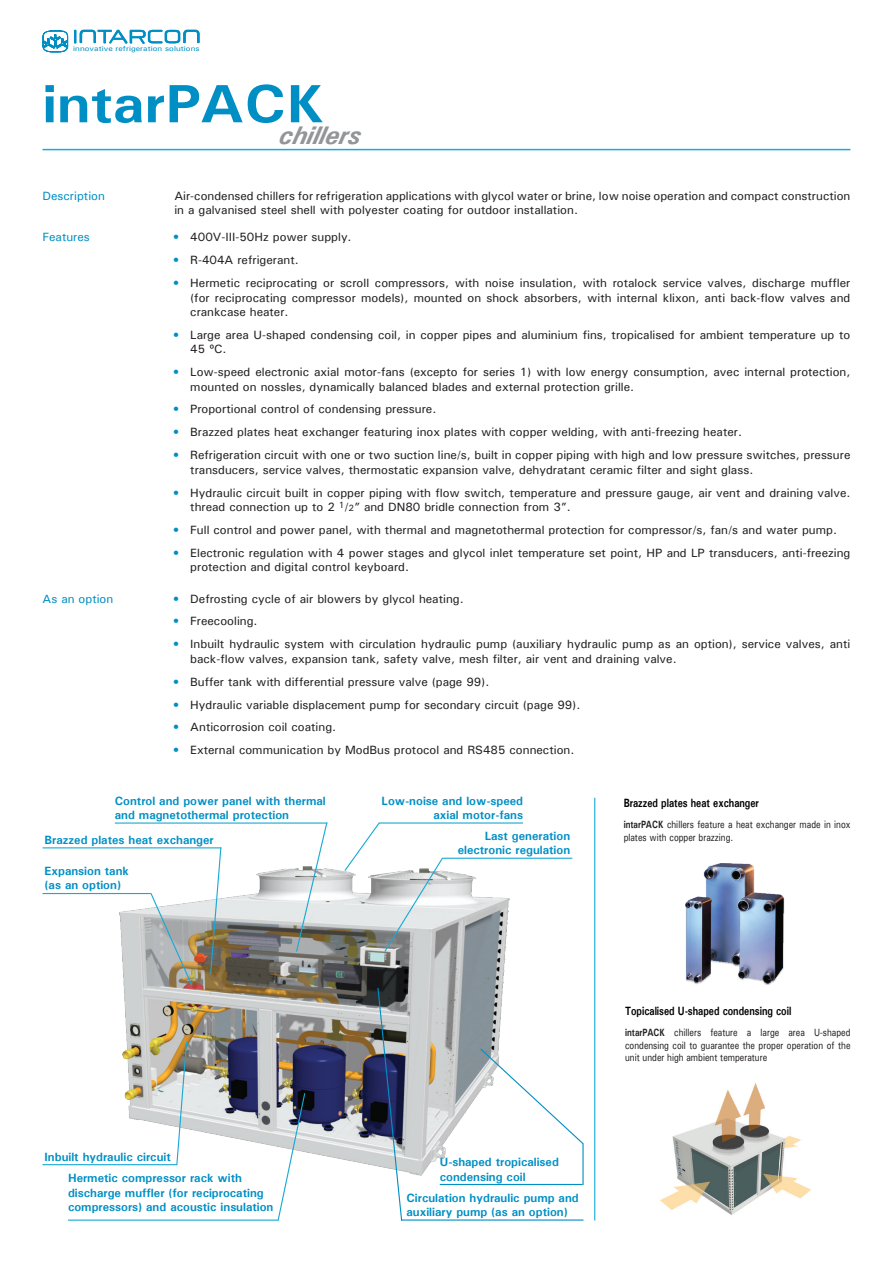
<style>
.page{position:relative;width:893px;height:1263px;background:#fff}
.page>*{position:absolute;margin:0;border:0;box-sizing:border-box;transform-origin:0 0}
.t1{font:700 54px "Univers";color:#008fc5;scale:1.1 1}
.t2{font:500 12px/14.4px "Univers";color:#231f20}
.t3{font:700 12px/14.4px "Univers";color:#008fc5}
.t4{font:700 12px "Univers";color:#000;scale:.8 1}
.t5{font:500 12px "Univers";color:#008fc5}
.t6{font:500 10.5px/12.3px "Univers";color:#231f20;scale:.8 1}
.t7{font:500 7.2px "Univers";letter-spacing:.005em;color:#008fc5;scale:1.15 1}
.s1{color:#008fc5}
.s2{font-size:9px}
.s3{font-weight:700}
</style>
<div class="page">
<hr style="left:43px;top:149px;width:807px;height:1px;background:#18a9d5">
<svg style="left:42px;top:30px;width:158px;height:23px"></svg>
<img style="left:685px;top:863px;width:98px;height:121px">
<hr style="left:594px;top:798px;width:1px;height:422px;background:#18a9d5">
<img style="left:119px;top:868px;width:391px;height:308px">
<hr style="left:442px;top:858px;width:130px;height:1px;background:#18a9d5">
<hr style="left:440px;top:1184px;width:143px;height:1px;background:#008fc5">
<svg style="left:479px;top:1047px;width:104px;height:98px"></svg>
<hr style="left:401px;top:1219px;width:182px;height:1px;background:#008fc5">
<svg style="left:377px;top:987px;width:26px;height:234px"></svg>
<hr style="left:379px;top:822px;width:144px;height:1px;background:#18a9d5">
<svg style="left:343px;top:822px;width:101px;height:131px"></svg>
<hr style="left:115px;top:822px;width:212px;height:2px;background:#18a9d5">
<svg style="left:295px;top:822px;width:33px;height:131px"></svg>
<hr style="left:43px;top:847px;width:178px;height:1px;background:#18a9d5">
<svg style="left:209px;top:847px;width:13px;height:128px"></svg>
<hr style="left:43px;top:1164px;width:134px;height:1px;background:#18a9d5">
<svg style="left:176px;top:1041px;width:12px;height:125px"></svg>
<hr style="left:68px;top:1219px;width:211px;height:2px;background:#18a9d5">
<svg style="left:277px;top:1092px;width:29px;height:129px"></svg>
<hr style="left:43px;top:893px;width:108px;height:1px;background:#18a9d5">
<svg style="left:149px;top:892px;width:44px;height:95px;background:#babdb9"></svg>
<hr style="left:582px;top:1143px;width:2px;height:42px;background:#008fc5">
<img style="left:660px;top:1083px;width:151px;height:132px">
<p class="t7" style="left:73px;top:44px;width:111px">innovative refrigeration solutions</p>
<h1 class="t1" style="left:43px;top:69px;width:294px">intarPACK<sub>chillers</sub></h1>
<p class="t5" style="left:43px;top:188px;width:64px">Description</p>
<p class="t2" style="left:174px;top:188px;width:678px">Air-condensed chillers for refrigeration applications with glycol water or brine, low noise operation and compact construction in a galvanised steel shell with polyester coating for outdoor installation.</p>
<p class="t5" style="left:43px;top:229px;width:49px">Features</p>
<p class="t2" style="left:173px;top:230px;width:180px"><span class="s1">•</span> 400V-III-50Hz power supply.</p>
<p class="t2" style="left:173px;top:253px;width:127px"><span class="s1">•</span> R-404A refrigerant.</p>
<p class="t2" style="left:190px;top:275px;width:662px;text-align:justify;text-indent:-17px"><span class="s1">•</span> Hermetic reciprocating or scroll compressors, with noise insulation, with rotalock service valves, discharge muffler (for reciprocating compressor models), mounted on shock absorbers, with internal klixon, anti back-flow valves and crankcase heater.</p>
<p class="t2" style="left:190px;top:327px;width:662px;text-indent:-17px"><span class="s1">•</span> Large area U-shaped condensing coil, in copper pipes and aluminium fins, tropicalised for ambient temperature up to<br>45 ºC.</p>
<p class="t2" style="left:190px;top:364px;width:662px;text-indent:-17px"><span class="s1">•</span> Low-speed electronic axial motor-fans (excepto for series 1) with low energy consumption, avec internal protection, mounted on nossles, dynamically balanced blades and external protection grille.</p>
<p class="t2" style="left:173px;top:402px;width:265px"><span class="s1">•</span> Proportional control of condensing pressure.</p>
<p class="t2" style="left:173px;top:425px;width:570px"><span class="s1">•</span> Brazzed plates heat exchanger featuring inox plates with copper welding, with anti-freezing heater.</p>
<p class="t2" style="left:190px;top:448px;width:662px;text-indent:-17px"><span class="s1">•</span> Refrigeration circuit with one or two suction line/s, built in copper piping with high and low pressure switches, pressure transducers, service valves, thermostatic expansion valve, dehydratant ceramic filter and sight glass.</p>
<p class="t2" style="left:190px;top:485px;width:662px;text-indent:-17px"><span class="s1">•</span> Hydraulic circuit built in copper piping with flow switch, temperature and pressure gauge, air vent and draining valve. thread connection up to 2 <sup>1</sup>/<span class="s2">2</span>” and DN80 bridle connection from 3”.</p>
<p class="t2" style="left:173px;top:522px;width:665px"><span class="s1">•</span> Full control and power panel, with thermal and magnetothermal protection for compressor/s, fan/s and water pump.</p>
<p class="t2" style="left:190px;top:545px;width:662px;text-indent:-17px"><span class="s1">•</span> Electronic regulation with 4 power stages and glycol inlet temperature set point, HP and LP transducers, anti-freezing protection and digital control keyboard.</p>
<p class="t5" style="left:43px;top:591px;width:72px">As an option</p>
<p class="t2" style="left:173px;top:591px;width:292px"><span class="s1">•</span> Defrosting cycle of air blowers by glycol heating.</p>
<p class="t2" style="left:173px;top:614px;width:86px"><span class="s1">•</span> Freecooling.</p>
<p class="t2" style="left:190px;top:637px;width:662px;text-indent:-17px"><span class="s1">•</span> Inbuilt hydraulic system with circulation hydraulic pump (auxiliary hydraulic pump as an option), service valves, anti back-flow valves, expansion tank, safety valve, mesh filter, air vent and draining valve.</p>
<p class="t2" style="left:173px;top:674px;width:318px"><span class="s1">•</span> Buffer tank with differential pressure valve (page 99).</p>
<p class="t2" style="left:173px;top:697px;width:409px"><span class="s1">•</span> Hydraulic variable displacement pump for secondary circuit (page 99).</p>
<p class="t2" style="left:173px;top:720px;width:164px"><span class="s1">•</span> Anticorrosion coil coating.</p>
<p class="t2" style="left:173px;top:743px;width:403px"><span class="s1">•</span> External communication by ModBus protocol and RS485 connection.</p>
<p class="t3" style="left:115px;top:793px;width:213px">Control and power panel with thermal and magnetothermal protection</p>
<p class="t3" style="left:45px;top:832px;width:171px">Brazzed plates heat exchanger</p>
<p class="t3" style="left:45px;top:863px;width:86px">Expansion tank (as an option)</p>
<p class="t3" style="left:68px;top:1146px;width:176px;line-height:21.3px;text-indent:-23px">Inbuilt hydraulic circuit<br>Hermetic compressor rack with</p>
<p class="t3" style="left:68px;top:1185px;width:207px">discharge muffler (for reciprocating compressors) and acoustic insulation</p>
<p class="t3" style="left:382px;top:793px;width:143px;text-align:right">Low-noise and low-speed axial motor-fans</p>
<p class="t3" style="left:458px;top:828px;width:114px;text-align:right">Last generation electronic regulation</p>
<p class="t4" style="left:624px;top:795px;width:171px">Brazzed plates heat exchanger</p>
<p class="t6" style="left:624px;top:818px;width:285px"><span class="s3">intarPACK</span> chillers feature a heat exchanger made in inox plates with copper brazzing.</p>
<p class="t3" style="left:440px;top:1155px;width:121px">U-shaped tropicalised condensing coil</p>
<p class="t3" style="left:406px;top:1190px;width:174px">Circulation hydraulic pump and auxiliary pump (as an option)</p>
<p class="t4" style="left:625px;top:1003px;width:209px">Topicalised U-shaped condensing coil</p>
<p class="t6" style="left:625px;top:1026px;width:283px;text-align:justify"><span class="s3">intarPACK</span> chillers feature a large area U-shaped condensing coil to guarantee the proper operation of the unit under high ambient temperature</p>
</div>
